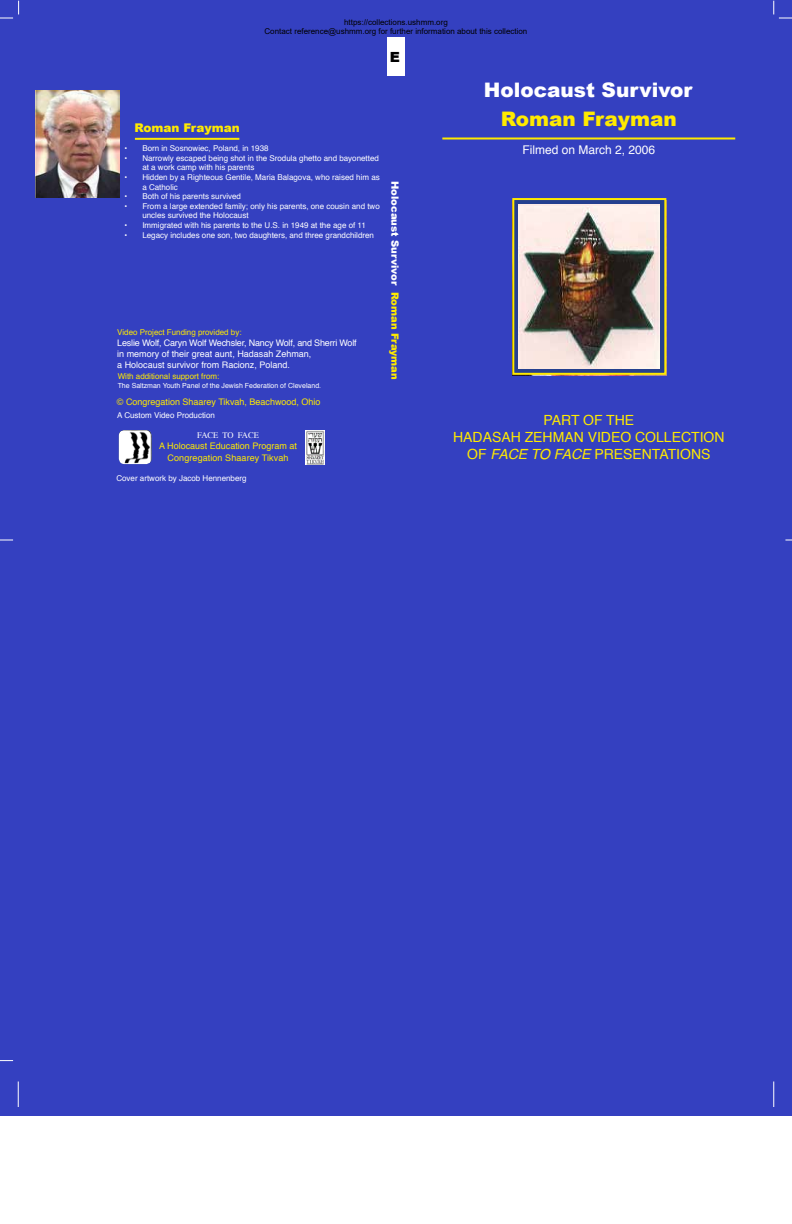
<style>
.page{position:relative;width:792px;height:1224px;background:#fff}
.page>*{position:absolute;margin:0;border:0;box-sizing:border-box;transform-origin:0 0}
.t1{font:900 20px "Arial";color:#fff}
.t2{font:900 20px "Arial";color:#ffea00}
.t3{font:14px/16.8px "Helvetica";color:#ffea00;text-align:center}
.t4{font:900 14px "Arial";color:#000}
.t5{font:900 13.7px "Arial";color:#fff}
.t6{font:12px "Helvetica";color:#fff}
.t7{font:900 12px "Arial";color:#ffea00}
.t8{font:900 10px "Arial";color:#fff}
.t9{font:9px/10.8px "Helvetica";color:#fff}
.t10{font:9px/11.5px "Helvetica";color:#ffea00;text-align:center}
.t11{font:8.5px "Times";color:#fff}
.t12{font:8px/9.6px "Helvetica";color:#fff}
.t13{font:8px/9.6px "Arial";color:#000;text-align:center}
.t14{font:8px "Helvetica";color:#ffea00}
.t15{font:7px "Helvetica";color:#fff}
.s1{color:#ffea00}
.s2{font-style:inherit}
.s3{font-style:italic}
</style>
<div class="page">
<div style="left:0;top:0;width:792px;height:1116px;background:#3440c0"></div>
<hr style="left:442px;top:138px;width:293px;height:2px;background:#ffea00">
<svg style="left:512px;top:198px;width:154px;height:177px;background:#858a75"></svg>
<img style="left:519px;top:206px;width:140px;height:162px">
<hr style="left:135px;top:138px;width:104px;height:2px;background:#ffea00">
<img style="left:36px;top:91px;width:83px;height:106px">
<img style="left:119px;top:430px;width:33px;height:34px">
<img style="left:305px;top:431px;width:19px;height:34px">
<div style="left:387px;top:38px;width:18px;height:38px;background:#fff"></div>
<svg style="left:0;top:540px;width:13px;height:1px"></svg>
<svg style="left:0;top:1060px;width:13px;height:1px"></svg>
<svg style="left:0;top:1px;width:19px;height:18px"></svg>
<svg style="left:774px;top:1px;width:18px;height:18px"></svg>
<svg style="left:774px;top:1082px;width:1px;height:25px"></svg>
<svg style="left:18px;top:1082px;width:1px;height:25px"></svg>
<p class="t13" style="left:265px;top:17px;width:264px">https://collections.ushmm.org<br>Contact reference@ushmm.org for further information about this collection</p>
<h2 class="t4" style="left:390px;top:46px;width:12px">E</h2>
<h3 class="t7" style="left:134px;top:119px;width:107px">Roman Frayman</h3>
<p class="t12" style="left:124px;top:144px;width:146px">• Born in Sosnowiec, Poland, in 1938</p>
<p class="t12" style="left:142px;top:153px;width:238px;text-indent:-18px">• Narrowly escaped being shot in the Srodula ghetto and bayonetted at a work camp with his parents</p>
<p class="t12" style="left:142px;top:173px;width:239px;text-indent:-18px">• Hidden by a Righteous Gentile, Maria Balagova, who raised him as a Catholic</p>
<p class="t12" style="left:124px;top:192px;width:118px">• Both of his parents survived</p>
<p class="t12" style="left:142px;top:201px;width:239px;text-indent:-18px">• From a large extended family; only his parents, one cousin and two uncles survived the Holocaust</p>
<p class="t12" style="left:124px;top:221px;width:243px">• Immigrated with his parents to the U.S. in 1949 at the age of 11</p>
<p class="t12" style="left:124px;top:230px;width:251px">• Legacy includes one son, two daughters, and three grandchildren</p>
<p class="t14" style="left:117px;top:326px;width:126px">Video Project Funding provided by:</p>
<p class="t9" style="left:117px;top:338px;width:241px">Leslie Wolf, Caryn Wolf Wechsler, Nancy Wolf, and Sherri Wolf in memory of their great aunt, Hadasah Zehman,<br>a Holocaust survivor from Racionz, Poland.</p>
<p class="t14" style="left:118px;top:370px;width:103px">With additional support from:</p>
<p class="t15" style="left:118px;top:380px;width:205px">The Saltzman Youth Panel of the Jewish Federation of Cleveland.</p>
<p class="t10" style="left:117px;top:396px;width:205px">© Congregation Shaarey Tikvah, Beachwood, Ohio</p>
<p class="t12" style="left:117px;top:410px;width:99px">A Custom Video Production</p>
<p class="t11" style="left:197px;top:427px;width:63px">FACE TO FACE</p>
<p class="t10" style="left:159px;top:441px;width:139px">A Holocaust Education Program at<br>Congregation Shaarey Tikvah</p>
<p class="t12" style="left:116px;top:474px;width:132px">Cover artwork by Jacob Hennenberg</p>
<h3 class="t5" style="left:406px;top:155px;width:245px;rotate:90deg">Holocaust Survivor <span class="s1">Gita Frankel</span></h3>
<p class="t8" style="left:402px;top:181px;width:200px;rotate:90deg">Holocaust Survivor <span class="s1">Roman Frayman</span></p>
<h1 class="t1" style="left:484px;top:75px;width:210px">Holocaust Survivor</h1>
<h1 class="t2" style="left:501px;top:105px;width:177px">Roman Frayman</h1>
<h3 class="t6" style="left:522px;top:141px;width:134px">Filmed on <span class="s2">M</span>arch <span class="s2">2, 2006</span></h3>
<h2 class="t3" style="left:453px;top:412px;width:273px">PART OF THE<br>HADASAH ZEHMAN VIDEO COLLECTION<br>OF <span class="s3">FACE TO FACE</span> PRESENTATIONS</h2>
</div>
